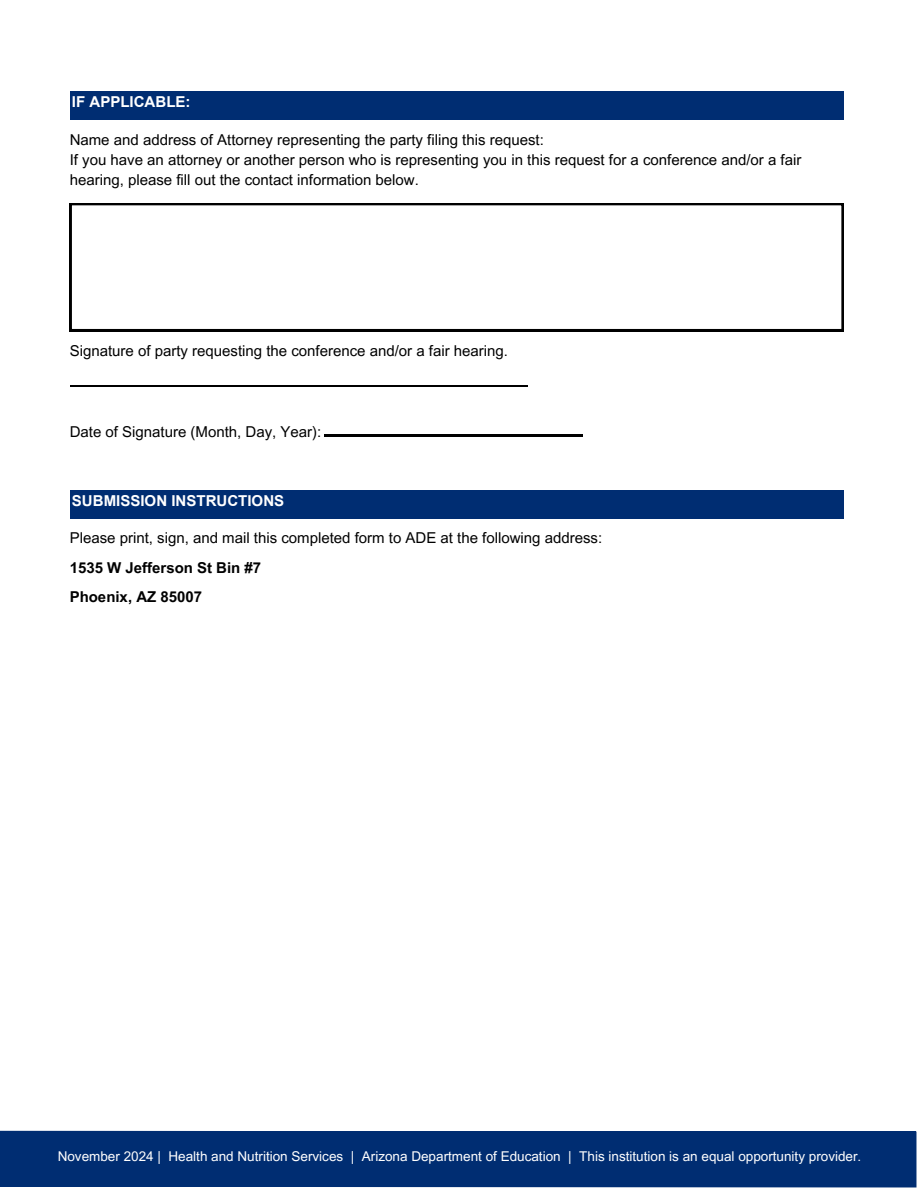
<style>
.page{position:relative;width:918px;height:1188px;background:#fff}
.page>*{position:absolute;margin:0;border:0;box-sizing:border-box;transform-origin:0 0}
.t1{font:15px/20.2px "Arial MT Pro";color:#000}
.t2{font:700 15px "Arial";color:#fff}
.t3{font:13.5px "Arial MT Pro";color:#fff}
.s1{font-weight:700}
</style>
<div class="page">
<div style="left:0;top:1131px;width:916px;height:57px;background:#002d72"></div>
<div style="left:70px;top:92px;width:774px;height:28px;background:#002d72"></div>
<svg style="left:70px;top:203px;width:774px;height:128px"></svg>
<hr style="left:324px;top:434px;width:259px;height:2px;background:#000">
<hr style="left:70px;top:385px;width:458px;height:2px;background:#000">
<div style="left:70px;top:490px;width:774px;height:28px;background:#002d72"></div>
<h2 class="t2" style="left:72px;top:94px;width:120px">IF APPLICABLE:</h2>
<h2 class="t1" style="left:70px;top:131px;width:733px">Name and address of Attorney representing the party filing this request:<br>If you have an attorney or another person who is representing you in this request for a conference and/or a fair hearing, please fill out the contact information below.</h2>
<h2 class="t1" style="left:70px;top:342px;width:440px">Signature of party requesting the conference and/or a fair hearing.</h2>
<h1 class="t1" style="left:70px;top:423px;width:253px">Date of Signature (Month, Day, Year):</h1>
<h2 class="t2" style="left:72px;top:492px;width:214px">SUBMISSION INSTRUCTIONS</h2>
<p class="t1" style="left:70px;top:525px;width:534px;line-height:29.2px">Please print, sign, and mail this completed form to ADE at the following address:<br><span class="s1">1535 W Jefferson St Bin #7<br>Phoenix, AZ 85007</span></p>
<h1 class="t3" style="left:58px;top:1152px;width:805px">November 2024 | Health and Nutrition Services | Arizona Department of Education | This institution is an equal opportunity provider.</h1>
</div>
